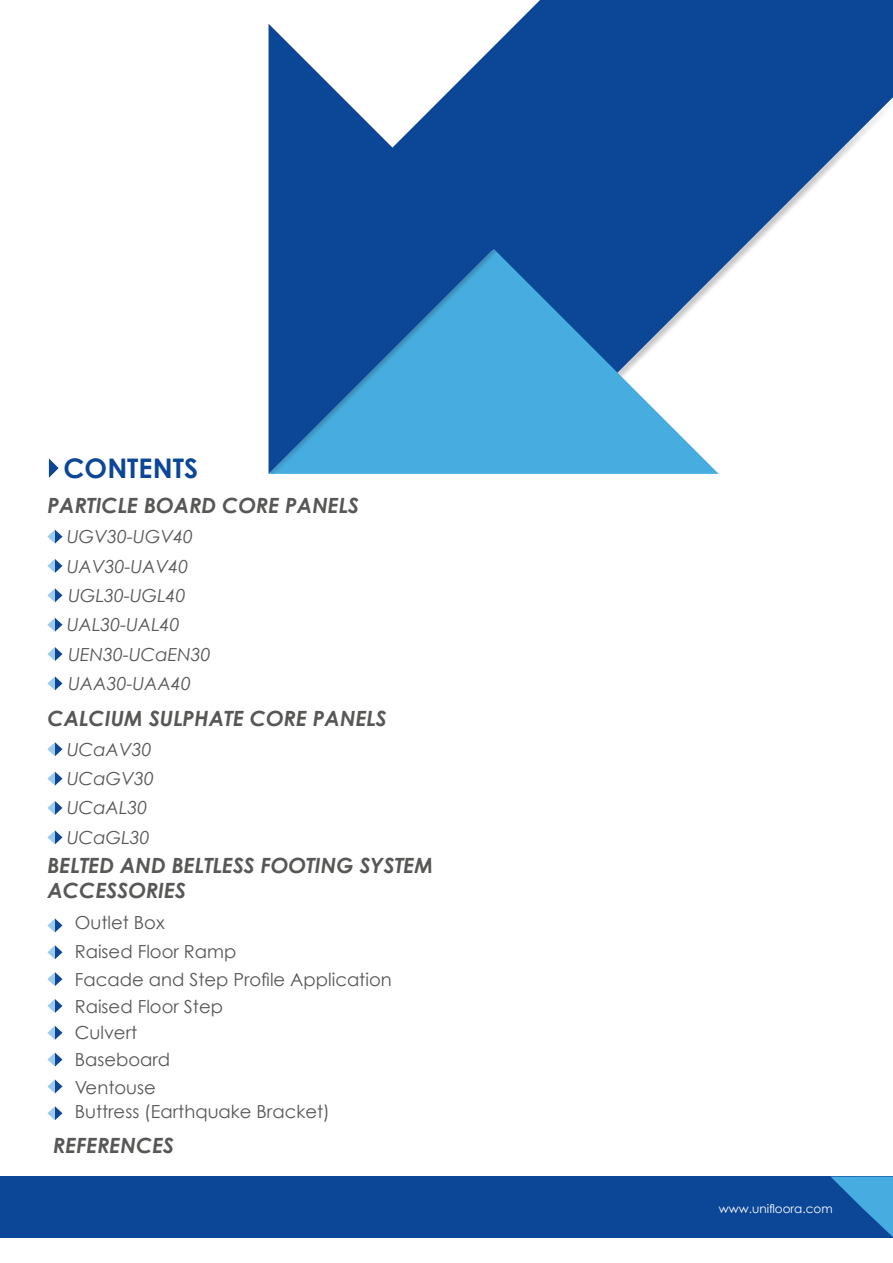
<style>
.page{position:relative;width:893px;height:1263px;background:#fff}
.page>*{position:absolute;margin:0;border:0;box-sizing:border-box;transform-origin:0 0}
.t1{font:700 27px "Century Gothic";color:#0b4697}
.t2{font:italic 700 21px/25.2px "Century Gothic";color:#575756}
.t3{font:18px/27.5px "Century Gothic";color:#575756}
.t4{font:italic 18px/29.4px "Century Gothic";color:#575756}
.t5{font:12px "Century Gothic";color:#fff}
</style>
<div class="page">
<svg style="left:494px;top:0;width:399px;height:281px;fill:#0b4697"></svg>
<svg style="left:597px;top:249px;width:122px;height:225px"></svg>
<svg style="left:49px;top:458px;width:10px;height:20px"></svg>
<svg style="left:47px;top:530px;width:15px;height:14px"></svg>
<svg style="left:47px;top:559px;width:15px;height:14px"></svg>
<svg style="left:47px;top:588px;width:15px;height:14px"></svg>
<svg style="left:47px;top:618px;width:15px;height:14px"></svg>
<svg style="left:47px;top:647px;width:15px;height:14px"></svg>
<svg style="left:47px;top:676px;width:15px;height:14px"></svg>
<svg style="left:47px;top:742px;width:15px;height:14px"></svg>
<svg style="left:47px;top:801px;width:15px;height:14px"></svg>
<svg style="left:47px;top:772px;width:15px;height:14px"></svg>
<svg style="left:47px;top:830px;width:15px;height:14px"></svg>
<svg style="left:47px;top:918px;width:15px;height:14px"></svg>
<svg style="left:47px;top:945px;width:15px;height:14px"></svg>
<svg style="left:47px;top:1026px;width:15px;height:14px"></svg>
<svg style="left:47px;top:1079px;width:15px;height:14px"></svg>
<svg style="left:47px;top:1053px;width:15px;height:13px"></svg>
<svg style="left:47px;top:1106px;width:15px;height:14px"></svg>
<svg style="left:47px;top:999px;width:15px;height:14px"></svg>
<svg style="left:47px;top:972px;width:15px;height:14px"></svg>
<div style="left:0;top:1176px;width:893px;height:62px;background:#0b4697"></div>
<svg style="left:831px;top:1176px;width:62px;height:61px"></svg>
<img style="left:268px;top:170px;width:329px;height:305px">
<svg style="left:269px;top:24px;width:225px;height:450px;background:#3b77b6"></svg>
<h1 class="t1" style="left:64px;top:451px;width:136px">CONTENTS</h1>
<p class="t2" style="left:47px;top:493px;width:313px">PARTICLE BOARD CORE PANELS</p>
<p class="t4" style="left:67px;top:522px;width:145px">UGV30-UGV40<br>UAV30-UAV40<br>UGL30-UGL40<br>UAL30-UAL40<br>UEN30-UCaEN30<br>UAA30-UAA40</p>
<p class="t2" style="left:47px;top:705px;width:341px">CALCIUM SULPHATE CORE PANELS</p>
<p class="t4" style="left:67px;top:734px;width:86px">UCaAV30</p>
<p class="t4" style="left:67px;top:764px;width:88px">UCaGV30</p>
<p class="t4" style="left:67px;top:793px;width:82px">UCaAL30</p>
<p class="t4" style="left:67px;top:822px;width:84px">UCaGL30</p>
<p class="t2" style="left:47px;top:852px;width:387px">BELTED AND BELTLESS FOOTING SYSTEM<br>ACCESSORIES</p>
<p class="t3" style="left:75px;top:909px;width:318px">Outlet Box<br>Raised Floor Ramp<br>Facade and Step Profile Application<br>Raised Floor Step<br>Culvert<br>Baseboard<br>Ventouse</p>
<p class="t3" style="left:75px;top:1098px;width:256px">Buttress (Earthquake Bracket)</p>
<p class="t2" style="left:53px;top:1132px;width:122px">REFERENCES</p>
<p class="t5" style="left:719px;top:1201px;width:115px">www.unifloora.com</p>
</div>
